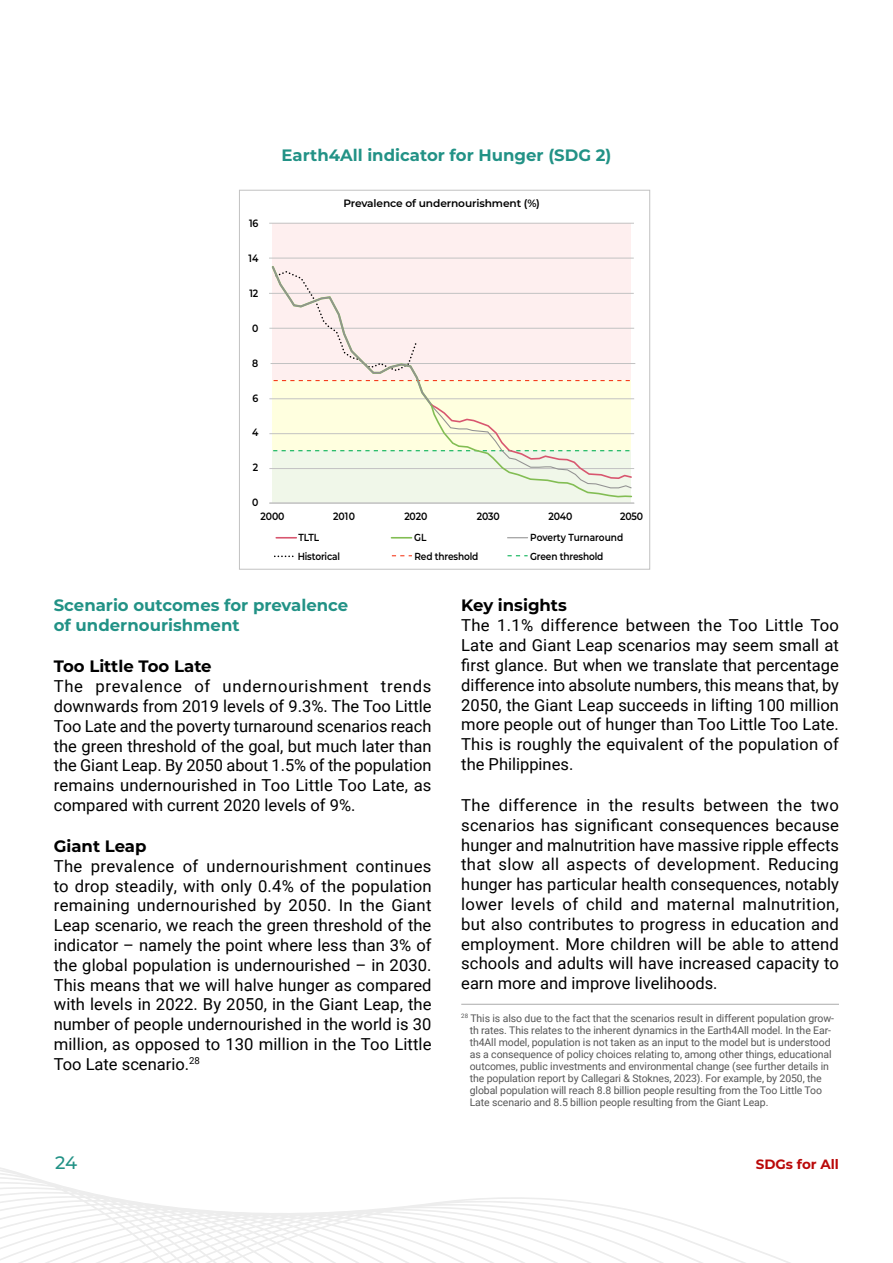
<style>
.page{position:relative;width:893px;height:1263px;background:#fff}
.page>*{position:absolute;margin:0;border:0;box-sizing:border-box;transform-origin:0 0}
.t1{font:500 18px "Montserrat";color:#229286}
.t2{font:16.5px/19.8px "Roboto";letter-spacing:.005em;color:#000;text-align:justify}
.t3{font:700 16.5px/19.8px "Montserrat";color:#229286}
.t4{font:700 16.5px "Montserrat";color:#000}
.t5{font:700 13.5px "Montserrat";color:#ba0909}
.t6{font:600 10.65px "Montserrat";letter-spacing:-.015em;color:#000;scale:.88 1}
.t7{font:600 10.65px "Montserrat";letter-spacing:-.015em;color:#000}
.t8{font:10.5px/12px "Roboto";letter-spacing:-.01em;color:#575757}
.t9{font:600 10.2px "Montserrat";letter-spacing:-.015em;color:#000;scale:.88 1}
</style>
<div class="page">
<svg style="left:0;top:1167px;width:790px;height:96px"></svg>
<div style="left:272px;top:223px;width:359px;height:158px;background:#feefef"></div>
<div style="left:239px;top:190px;width:411px;height:379px;border:1px solid #c2c2c2"></div>
<hr style="left:269px;top:293px;width:365px;height:1px;background:#c2c2c2">
<hr style="left:269px;top:258px;width:365px;height:1px;background:#c2c2c2">
<hr style="left:269px;top:433px;width:365px;height:1px;background:#c2c2c2">
<hr style="left:276px;top:537px;width:20px;height:2px;background:#d8566f">
<hr style="left:391px;top:537px;width:21px;height:2px;background:#82bd53">
<svg style="left:507px;top:537px;width:21px;height:1px"></svg>
<svg style="left:275px;top:555px;width:19px;height:2px"></svg>
<svg style="left:392px;top:555px;width:20px;height:1px"></svg>
<svg style="left:507px;top:555px;width:21px;height:1px"></svg>
<hr style="left:269px;top:223px;width:365px;height:1px;background:#c2c2c2">
<div style="left:272px;top:451px;width:359px;height:52px;background:#f0f7e9"></div>
<hr style="left:269px;top:328px;width:365px;height:1px;background:#c2c2c2">
<hr style="left:271px;top:363px;width:364px;height:1px;background:#c2c2c2">
<hr style="left:269px;top:468px;width:365px;height:1px;background:#c2c2c2">
<hr style="left:269px;top:398px;width:365px;height:1px;background:#c2c2c2">
<svg style="left:270px;top:266px;width:363px;height:232px"></svg>
<hr style="left:269px;top:503px;width:365px;height:1px;background:#c2c2c2">
<hr style="left:461px;top:1004px;width:378px;height:1px;background:#ababab">
<p class="t3" style="left:282px;top:144px;width:331px">Earth4All indicator for Hunger (SDG 2)</p>
<p class="t6" style="left:249px;top:216px;width:12px">16</p>
<p class="t6" style="left:249px;top:251px;width:13px">14</p>
<p class="t6" style="left:249px;top:286px;width:12px">12</p>
<p class="t6" style="left:252px;top:320px;width:9px">0</p>
<p class="t6" style="left:252px;top:355px;width:8px">8</p>
<p class="t6" style="left:253px;top:390px;width:8px">6</p>
<p class="t6" style="left:252px;top:425px;width:9px">4</p>
<p class="t6" style="left:253px;top:460px;width:8px">2</p>
<p class="t6" style="left:252px;top:495px;width:9px">0</p>
<p class="t7" style="left:343px;top:196px;width:198px">Prevalence of undernourishment (%)</p>
<p class="t6" style="left:261px;top:509px;width:29px">2000</p>
<p class="t6" style="left:333px;top:509px;width:26px">2010</p>
<p class="t6" style="left:404px;top:509px;width:28px">2020</p>
<p class="t6" style="left:477px;top:509px;width:28px">2030</p>
<p class="t6" style="left:548px;top:509px;width:29px">2040</p>
<p class="t6" style="left:620px;top:509px;width:28px">2050</p>
<p class="t9" style="left:299px;top:530px;width:25px">TLTL</p>
<p class="t9" style="left:414px;top:530px;width:15px">GL</p>
<p class="t9" style="left:530px;top:530px;width:107px">Poverty Turnaround</p>
<p class="t9" style="left:298px;top:549px;width:50px">Historical</p>
<p class="t9" style="left:414px;top:549px;width:74px">Red threshold</p>
<p class="t9" style="left:530px;top:549px;width:85px">Green threshold</p>
<p class="t3" style="left:54px;top:595px;width:296px">Scenario outcomes for prevalence of undernourishment</p>
<p class="t4" style="left:54px;top:655px;width:159px">Too Little Too Late</p>
<p class="t2" style="left:54px;top:676px;width:379px">The prevalence of undernourishment trends downwards from 2019 levels of 9.3%. The Too Little Too Late and the poverty turnaround scenarios reach the green threshold of the goal, but much later than the Giant Leap. By 2050 about 1.5% of the population remains undernourished in Too Little Too Late, as compared with current 2020 levels of 9%.</p>
<p class="t4" style="left:54px;top:834px;width:94px">Giant Leap</p>
<p class="t2" style="left:54px;top:855px;width:379px">The prevalence of undernourishment continues to drop steadily, with only 0.4% of the population remaining undernourished by 2050. In the Giant Leap scenario, we reach the green threshold of the indicator – namely the point where less than 3% of the global population is undernourished – in 2030.<br>This means that we will halve hunger as compared with levels in 2022. By 2050, in the Giant Leap, the number of people undernourished in the world is 30 million, as opposed to 130 million in the Too Little Too Late scenario.<sup>28</sup></p>
<p class="t4" style="left:461px;top:594px;width:107px">Key insights</p>
<p class="t2" style="left:461px;top:615px;width:379px">The 1.1% difference between the Too Little Too Late and Giant Leap scenarios may seem small at first glance. But when we translate that percentage difference into absolute numbers, this means that, by 2050, the Giant Leap succeeds in lifting 100 million more people out of hunger than Too Little Too Late.<br>This is roughly the equivalent of the population of the Philippines.</p>
<p class="t2" style="left:461px;top:795px;width:379px">The difference in the results between the two scenarios has significant consequences because hunger and malnutrition have massive ripple effects that slow all aspects of development. Reducing hunger has particular health consequences, notably lower levels of child and maternal malnutrition, but also contributes to progress in education and employment. More children will be able to attend schools and adults will have increased capacity to earn more and improve livelihoods.</p>
<p class="t8" style="left:470px;top:1011px;width:366px;text-indent:-9px"><sup>28</sup> This is also due to the fact that the scenarios result in different population grow&shy;th rates. This relates to the inherent dynamics in the Earth4All model. In the Ear&shy;th4All model, population is not taken as an input to the model but is understood as a consequence of policy choices relating to, among other things, educational outcomes, public investments and environmental change (see further details in the population report by Callegari &amp; Stoknes, 2023). For example, by 2050, the global population will reach 8.8 billion people resulting from the Too Little Too Late scenario and 8.5 billion people resulting from the Giant Leap.</p>
<p class="t1" style="left:55px;top:1150px;width:24px">24</p>
<p class="t5" style="left:756px;top:1155px;width:85px">SDGs for All</p>
</div>
